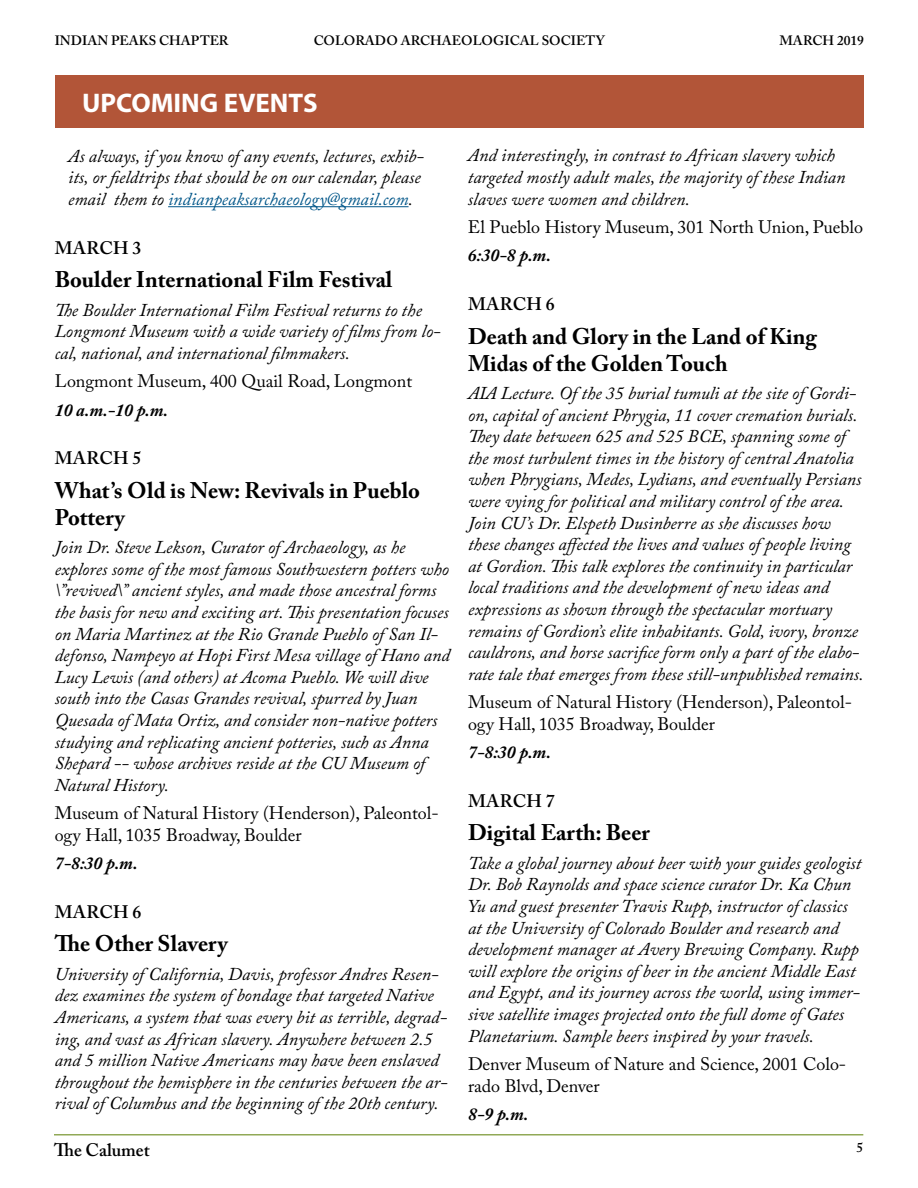
<style>
.page{position:relative;width:918px;height:1188px;background:#fff}
.page>*{position:absolute;margin:0;border:0;box-sizing:border-box;transform-origin:0 0}
.t1{font:700 27px "Myriad Pro";color:#fff}
.t2{font:700 22.5px/27px "Adobe Caslon Pro";color:#000}
.t3{font:italic 18px/21.6px "Adobe Caslon Pro";color:#000}
.t4{font:18px/21.6px "Adobe Caslon Pro";color:#000}
.t5{font:italic 700 18px "Adobe Caslon Pro";color:#000}
.t6{font:600 18px "Adobe Caslon Pro";color:#000}
.t7{font:600 13.5px "Adobe Caslon Pro";color:#000}
.s1{color:#005689}
</style>
<div class="page">
<hr style="left:54px;top:1134px;width:809px;height:2px;background:#91a956">
<hr style="left:168px;top:206px;width:241px;height:1px;background:#005689">
<div style="left:55px;top:75px;width:809px;height:53px;background:#b25538"></div>
<p class="t7" style="left:55px;top:33px;width:175px">INDIAN PEAKS CHAPTER</p>
<p class="t7" style="left:314px;top:33px;width:293px">COLORADO ARCHAEOLOGICAL SOCIETY</p>
<p class="t7" style="left:780px;top:33px;width:86px">MARCH 2019</p>
<h1 class="t1" style="left:82px;top:85px;width:237px">UPCOMING EVENTS</h1>
<p class="t3" style="left:68px;top:145px;width:357px">As always, if you know of any events, lectures, exhib&shy;its, or fieldtrips that should be on our calendar, please email them to <span class="s1">indianpeaksarchaeology@gmail.com</span>.</p>
<p class="t6" style="left:55px;top:237px;width:34px">MARCH</p>
<p class="t6" style="left:133px;top:237px;width:10px">3</p>
<p class="t2" style="left:55px;top:266px;width:339px">Boulder International Film Festival</p>
<p class="t3" style="left:55px;top:299px;width:388px">The Boulder International Film Festival returns to the<br>Longmont Museum with a wide variety of films from lo&shy;cal, national, and international filmmakers.</p>
<p class="t4" style="left:55px;top:370px;width:359px">Longmont Museum, 400 Quail Road, Longmont</p>
<p class="t5" style="left:55px;top:399px;width:115px">10 a.m.-10 p.m.</p>
<p class="t6" style="left:55px;top:447px;width:34px">MARCH</p>
<p class="t6" style="left:133px;top:447px;width:10px">5</p>
<p class="t2" style="left:55px;top:477px;width:367px">What’s Old is New: Revivals in Pueblo<br>Pottery</p>
<p class="t3" style="left:55px;top:536px;width:397px">Join Dr. Steve Lekson, Curator of Archaeology, as he explores some of the most famous Southwestern potters who \”revived\” ancient styles, and made those ancestral forms the basis for new and exciting art. This presentation focuses on Maria Martinez at the Rio Grande Pueblo of San Il&shy;defonso, Nampeyo at Hopi First Mesa village of Hano and Lucy Lewis (and others) at Acoma Pueblo. We will dive south into the Casas Grandes revival, spurred by Juan Quesada of Mata Ortiz, and consider non-native potters studying and replicating ancient potteries, such as Anna Shepard -- whose archives reside at the CU Museum of Natural History.</p>
<p class="t4" style="left:55px;top:802px;width:386px">Museum of Natural History (Henderson), Paleontol&shy;ogy Hall, 1035 Broadway, Boulder</p>
<p class="t5" style="left:55px;top:852px;width:84px">7-8:30 p.m.</p>
<p class="t6" style="left:55px;top:901px;width:34px">MARCH</p>
<p class="t6" style="left:133px;top:901px;width:10px">6</p>
<p class="t2" style="left:55px;top:930px;width:174px">The Other Slavery</p>
<p class="t3" style="left:55px;top:963px;width:395px">University of California, Davis, professor Andres Resen&shy;dez examines the system of bondage that targeted Native Americans, a system that was every bit as terrible, degrad&shy;ing, and vast as African slavery. Anywhere between 2.5 and 5 million Native Americans may have been enslaved throughout the hemisphere in the centuries between the ar&shy;rival of Columbus and the beginning of the 20th century.</p>
<p class="t3" style="left:468px;top:144px;width:379px">And interestingly, in contrast to African slavery which targeted mostly adult males, the majority of these Indian slaves were women and children.</p>
<p class="t4" style="left:468px;top:216px;width:397px">El Pueblo History Museum, 301 North Union, Pueblo</p>
<p class="t5" style="left:468px;top:245px;width:84px">6:30-8 p.m.</p>
<p class="t6" style="left:468px;top:293px;width:34px">MARCH</p>
<p class="t6" style="left:546px;top:293px;width:10px">6</p>
<p class="t2" style="left:468px;top:322px;width:350px">Death and Glory in the Land of King<br>Midas of the Golden Touch</p>
<p class="t3" style="left:468px;top:382px;width:397px">AIA Lecture. Of the 35 burial tumuli at the site of Gordi&shy;on, capital of ancient Phrygia, 11 cover cremation burials.<br>They date between 625 and 525 BCE, spanning some of the most turbulent times in the history of central Anatolia when Phrygians, Medes, Lydians, and eventually Persians were vying for political and military control of the area.<br>Join CU’s Dr. Elspeth Dusinberre as she discusses how these changes affected the lives and values of people living at Gordion. This talk explores the continuity in particular local traditions and the development of new ideas and expressions as shown through the spectacular mortuary remains of Gordion’s elite inhabitants. Gold, ivory, bronze cauldrons, and horse sacrifice form only a part of the elabo&shy;rate tale that emerges from these still-unpublished remains.</p>
<p class="t4" style="left:468px;top:691px;width:386px">Museum of Natural History (Henderson), Paleontol&shy;ogy Hall, 1035 Broadway, Boulder</p>
<p class="t5" style="left:468px;top:741px;width:84px">7-8:30 p.m.</p>
<p class="t6" style="left:468px;top:790px;width:34px">MARCH</p>
<p class="t6" style="left:546px;top:790px;width:10px">7</p>
<p class="t2" style="left:468px;top:819px;width:183px">Digital Earth: Beer</p>
<p class="t3" style="left:468px;top:852px;width:395px">Take a global journey about beer with your guides geologist Dr. Bob Raynolds and space science curator Dr. Ka Chun Yu and guest presenter Travis Rupp, instructor of classics at the University of Colorado Boulder and research and development manager at Avery Brewing Company. Rupp will explore the origins of beer in the ancient Middle East and Egypt, and its journey across the world, using immer&shy;sive satellite images projected onto the full dome of Gates Planetarium. Sample beers inspired by your travels.</p>
<p class="t4" style="left:468px;top:1053px;width:380px">Denver Museum of Nature and Science, 2001 Colo&shy;rado Blvd, Denver</p>
<p class="t5" style="left:468px;top:1103px;width:62px">8-9 p.m.</p>
<p class="t6" style="left:54px;top:1139px;width:97px">THE CALUMET</p>
<p class="t7" style="left:857px;top:1140px;width:8px">5</p>
</div>
